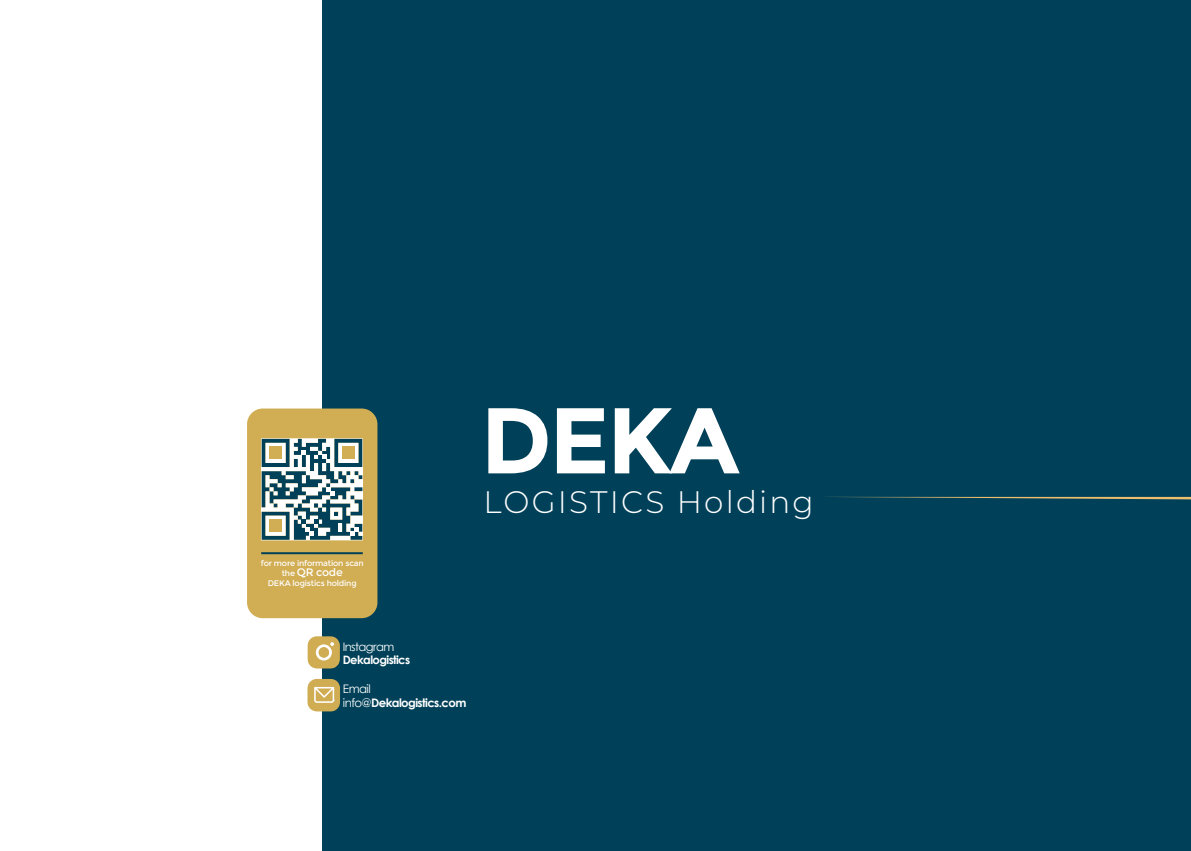
<style>
.page{position:relative;width:1191px;height:851px;background:#fff}
.page>*{position:absolute;margin:0;border:0;box-sizing:border-box;transform-origin:0 0}
.t1{font:700 93.2px "Montserrat";color:#fff}
.t2{font:300 31px "Montserrat";letter-spacing:.07em;color:#fff}
.t3{font:700 11.8px/14px "Century Gothic";letter-spacing:-.05em;color:#fff}
.t4{font:700 11.6px "Century Gothic";letter-spacing:-.05em;color:#fff}
.t5{font:11.6px "Century Gothic";letter-spacing:-.05em;color:#fff}
.t6{font:10.8px "Montserrat";letter-spacing:-.02em;color:#fff}
.t7{font:8.2px "Montserrat";letter-spacing:-.02em;color:#fff}
.s1{font-size:8.2px}
.s2{font-weight:400}
</style>
<div class="page">
<div style="left:322px;top:0;width:869px;height:850px;background:#004159"></div>
<svg style="left:827px;top:496px;width:364px;height:4px"></svg>
<div style="left:247px;top:408px;width:130px;height:210px;background:#d1ad53;border-radius:16px"></div>
<svg style="left:308px;top:636px;width:32px;height:32px"></svg>
<div style="left:319px;top:647px;width:10px;height:10px;background:#d0ac53;border-radius:50%"></div>
<svg style="left:307px;top:678px;width:33px;height:33px"></svg>
<hr style="left:261px;top:552px;width:102px;height:2px;background:#004159">
<svg style="left:261px;top:438px;width:102px;height:102px"></svg>
<p class="t7" style="left:261px;top:558px;width:104px">for more information scan</p>
<h3 class="t6" style="left:282px;top:566px;width:62px"><span class="s1">the</span> QR code</h3>
<p class="t7" style="left:268px;top:578px;width:90px">DEKA logistics holding</p>
<h1 class="t1" style="left:480px;top:385px;width:260px">DEKA</h1>
<h2 class="t2" style="left:483px;top:481px;width:332px">LOGISTICS Holding</h2>
<h3 class="t5" style="left:343px;top:638px;width:53px">Instagram</h3>
<h3 class="t4" style="left:343px;top:651px;width:69px">Dekalogistics</h3>
<h3 class="t3" style="left:343px;top:681px;width:125px"><span class="s2">Email info@</span>Dekalogistics.com</h3>
</div>
